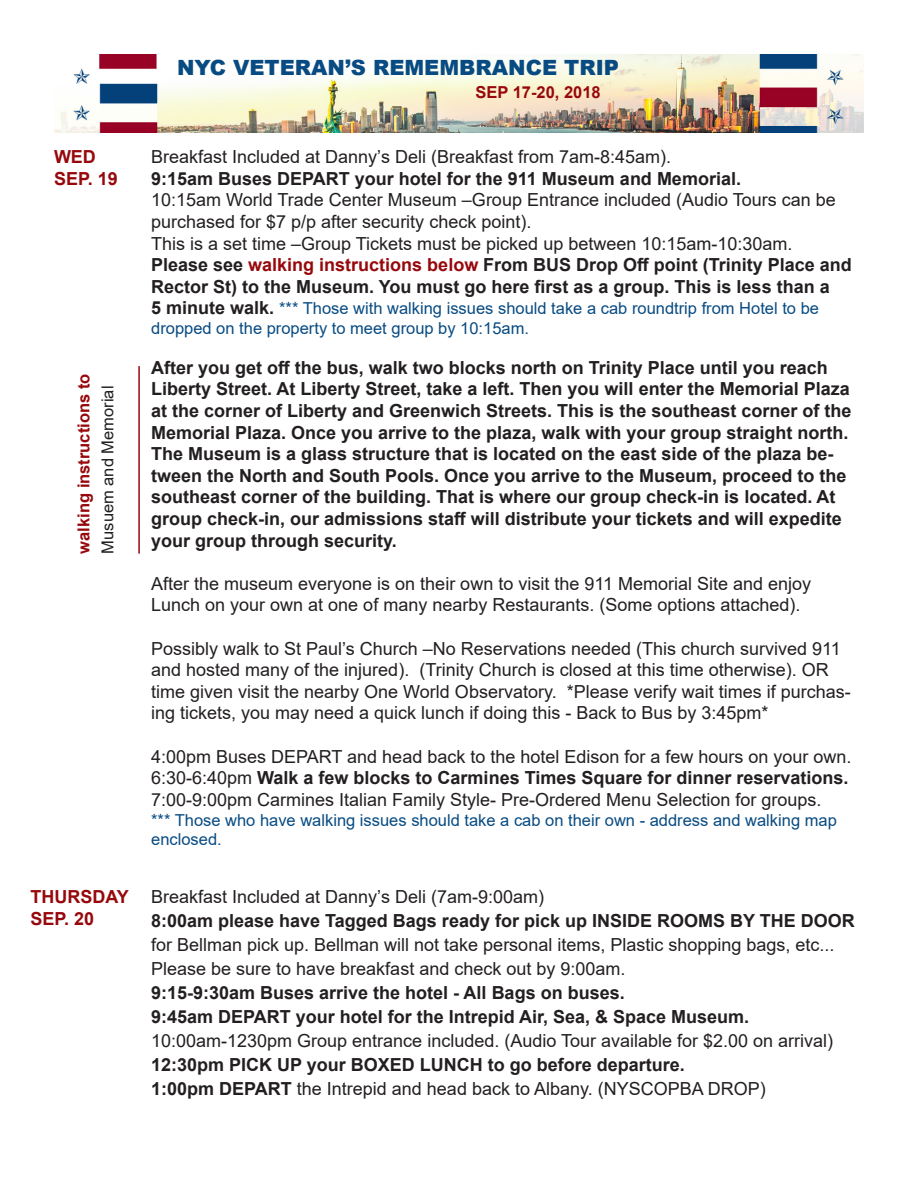
<style>
.page{position:relative;width:918px;height:1188px;background:#fff}
.page>*{position:absolute;margin:0;border:0;box-sizing:border-box;transform-origin:0 0}
.t1{font:900 21px "Arial";color:#084b82}
.t2{font:18px/21.6px "Arial";color:#231f20}
.t3{font:700 18px/21.6px "Arial";color:#231f20}
.t4{font:700 18px "Arial";color:#97080c}
.t5{font:16.5px/19.8px "Arial";color:#084b82}
.t6{font:700 16.5px "Arial";color:#97080c}
.t7{font:16.5px "Arial";color:#231f20}
.s1{color:#97080c}
.s2{font-weight:700;font-size:18px;color:#231f20}
.s3{font-weight:700}
</style>
<div class="page">
<img style="left:54px;top:54px;width:810px;height:79px">
<hr style="left:138px;top:366px;width:2px;height:188px;background:#97080c">
<p class="t4" style="left:54px;top:144px;width:43px">WED</p>
<p class="t4" style="left:54px;top:166px;width:65px">SEP. 19</p>
<p class="t6" style="left:72px;top:554px;width:181px;rotate:-90deg">walking instructions to</p>
<p class="t7" style="left:96px;top:554px;width:169px;rotate:-90deg">Musuem and Memorial</p>
<p class="t4" style="left:30px;top:884px;width:100px">THURSDAY</p>
<p class="t4" style="left:30px;top:906px;width:65px">SEP. 20</p>
<p class="t1" style="left:177px;top:53px;width:444px">NYC VETERAN’S REMEMBRANCE TRIP</p>
<p class="t6" style="left:475px;top:80px;width:127px">SEP 17-20, 2018</p>
<p class="t2" style="left:151px;top:146px;width:521px">Breakfast Included at Danny’s Deli (Breakfast from 7am-8:45am).</p>
<p class="t3" style="left:151px;top:168px;width:591px">9:15am Buses DEPART your hotel for the 911 Museum and Memorial.</p>
<p class="t2" style="left:151px;top:189px;width:686px">10:15am World Trade Center Museum –Group Entrance included (Audio Tours can be purchased for $7 p/p after security check point).</p>
<p class="t2" style="left:151px;top:232px;width:643px">This is a set time –Group Tickets must be picked up between 10:15am-10:30am.</p>
<p class="t3" style="left:151px;top:254px;width:702px">Please see <span class="s1">walking instructions below</span> From BUS Drop Off point (Trinity Place and<br>Rector St) to the Museum. You must go here first as a group. This is less than a</p>
<p class="t5" style="left:151px;top:299px;width:669px"><span class="s2">5 minute walk.</span> *** Those with walking issues should take a cab roundtrip from Hotel to be dropped on the property to meet group by 10:15am.</p>
<p class="t3" style="left:151px;top:357px;width:702px">After you get off the bus, walk two blocks north on Trinity Place until you reach Liberty Street. At Liberty Street, take a left. Then you will enter the Memorial Plaza at the corner of Liberty and Greenwich Streets. This is the southeast corner of the Memorial Plaza. Once you arrive to the plaza, walk with your group straight north.<br>The Museum is a glass structure that is located on the east side of the plaza be&shy;tween the North and South Pools. Once you arrive to the Museum, proceed to the southeast corner of the building. That is where our group check-in is located. At group check-in, our admissions staff will distribute your tickets and will expedite your group through security.</p>
<p class="t2" style="left:151px;top:573px;width:661px">After the museum everyone is on their own to visit the 911 Memorial Site and enjoy<br>Lunch on your own at one of many nearby Restaurants. (Some options attached).</p>
<p class="t2" style="left:151px;top:637px;width:701px">Possibly walk to St Paul’s Church –No Reservations needed (This church survived 911 and hosted many of the injured). (Trinity Church is closed at this time otherwise). OR time given visit the nearby One World Observatory. *Please verify wait times if purchas&shy;ing tickets, you may need a quick lunch if doing this - Back to Bus by 3:45pm*</p>
<p class="t2" style="left:151px;top:745px;width:702px">4:00pm Buses DEPART and head back to the hotel Edison for a few hours on your own.</p>
<p class="t2" style="left:151px;top:767px;width:699px">6:30-6:40pm <span class="s3">Walk a few blocks to Carmines Times Square for dinner reservations.<br></span>7:00-9:00pm Carmines Italian Family Style- Pre-Ordered Menu Selection for groups.</p>
<p class="t5" style="left:151px;top:810px;width:687px">*** Those who have walking issues should take a cab on their own - address and walking map enclosed.</p>
<p class="t2" style="left:151px;top:886px;width:394px">Breakfast Included at Danny’s Deli (7am-9:00am)</p>
<p class="t2" style="left:151px;top:909px;width:705px;line-height:24px"><span class="s3">8:00am please have Tagged Bags ready for pick up INSIDE ROOMS BY THE DOOR </span>for Bellman pick up. Bellman will not take personal items, Plastic shopping bags, etc...</p>
<p class="t2" style="left:151px;top:958px;width:476px">Please be sure to have breakfast and check out by 9:00am.</p>
<p class="t3" style="left:151px;top:982px;width:475px">9:15-9:30am Buses arrive the hotel - All Bags on buses.</p>
<p class="t3" style="left:151px;top:1006px;width:600px">9:45am DEPART your hotel for the Intrepid Air, Sea, &amp; Space Museum.</p>
<p class="t2" style="left:151px;top:1030px;width:684px">10:00am-1230pm Group entrance included. (Audio Tour available for $2.00 on arrival)</p>
<p class="t3" style="left:151px;top:1054px;width:535px">12:30pm PICK UP your BOXED LUNCH to go before departure.</p>
<p class="t2" style="left:151px;top:1078px;width:616px"><span class="s3">1:00pm DEPART</span> the Intrepid and head back to Albany. (NYSCOPBA DROP)</p>
</div>
